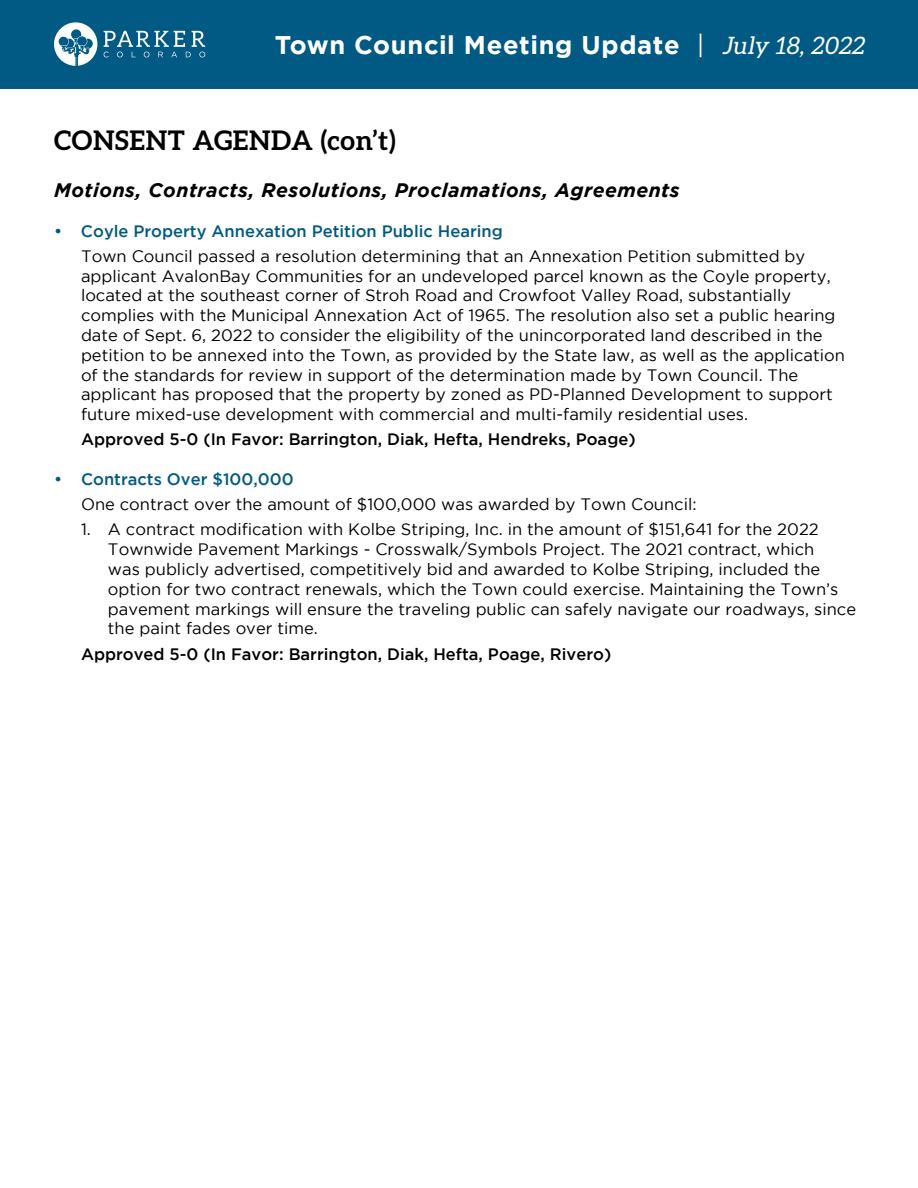
<style>
.page{position:relative;width:918px;height:1188px;background:#fff}
.page>*{position:absolute;margin:0;border:0;box-sizing:border-box;transform-origin:0 0}
.t1{font:700 27px "Aleo";letter-spacing:.025em;color:#000}
.t2{font:700 25.5px "Gotham";letter-spacing:.025em;color:#fff}
.t3{font:italic 700 19.5px "Gotham";letter-spacing:.025em;color:#000}
.t4{font:16.5px/19.8px "Gotham";color:#000}
.t5{font:500 16.5px "Gotham";color:#000}
.t6{font:500 16.5px "Gotham";color:#005a84}
.s1{font-weight:400}
.s2{font-family:"Aleo";font-weight:400;font-style:italic;font-size:24px}
</style>
<div class="page">
<div style="left:0;top:0;width:918px;height:88px;background:#005a84"></div>
<svg style="left:54px;top:22px;width:43px;height:44px"></svg>
<svg style="left:104px;top:31px;width:101px;height:26px"></svg>
<h2 class="t2" style="left:275px;top:30px;width:595px">Town Council Meeting Update <span class="s1">|</span> <span class="s2">July 18, 2022</span></h2>
<h1 class="t1" style="left:54px;top:125px;width:343px">CONSENT AGENDA (con’t)</h1>
<p class="t3" style="left:54px;top:179px;width:627px">Motions, Contracts, Resolutions, Proclamations, Agreements</p>
<p class="t6" style="left:54px;top:221px;width:450px">• Coyle Property Annexation Petition Public Hearing</p>
<p class="t4" style="left:81px;top:246px;width:765px">Town Council passed a resolution determining that an Annexation Petition submitted by applicant AvalonBay Communities for an undeveloped parcel known as the Coyle property, located at the southeast corner of Stroh Road and Crowfoot Valley Road, substantially complies with the Municipal Annexation Act of 1965. The resolution also set a public hearing date of Sept. 6, 2022 to consider the eligibility of the unincorporated land described in the petition to be annexed into the Town, as provided by the State law, as well as the application of the standards for review in support of the determination made by Town Council. The applicant has proposed that the property by zoned as PD-Planned Development to support future mixed-use development with commercial and multi-family residential uses.</p>
<p class="t5" style="left:81px;top:430px;width:556px">Approved 5-0 (In Favor: Barrington, Diak, Hefta, Hendreks, Poage)</p>
<p class="t6" style="left:54px;top:470px;width:241px">• Contracts Over $100,000</p>
<p class="t4" style="left:81px;top:494px;width:617px">One contract over the amount of $100,000 was awarded by Town Council:</p>
<p class="t4" style="left:108px;top:519px;width:750px;text-indent:-27px">1. A contract modification with Kolbe Striping, Inc. in the amount of $151,641 for the 2022<br>Townwide Pavement Markings - Crosswalk/Symbols Project. The 2021 contract, which<br>was publicly advertised, competitively bid and awarded to Kolbe Striping, included the option for two contract renewals, which the Town could exercise. Maintaining the Town’s pavement markings will ensure the traveling public can safely navigate our roadways, since the paint fades over time.</p>
<p class="t5" style="left:81px;top:644px;width:532px">Approved 5-0 (In Favor: Barrington, Diak, Hefta, Poage, Rivero)</p>
</div>
